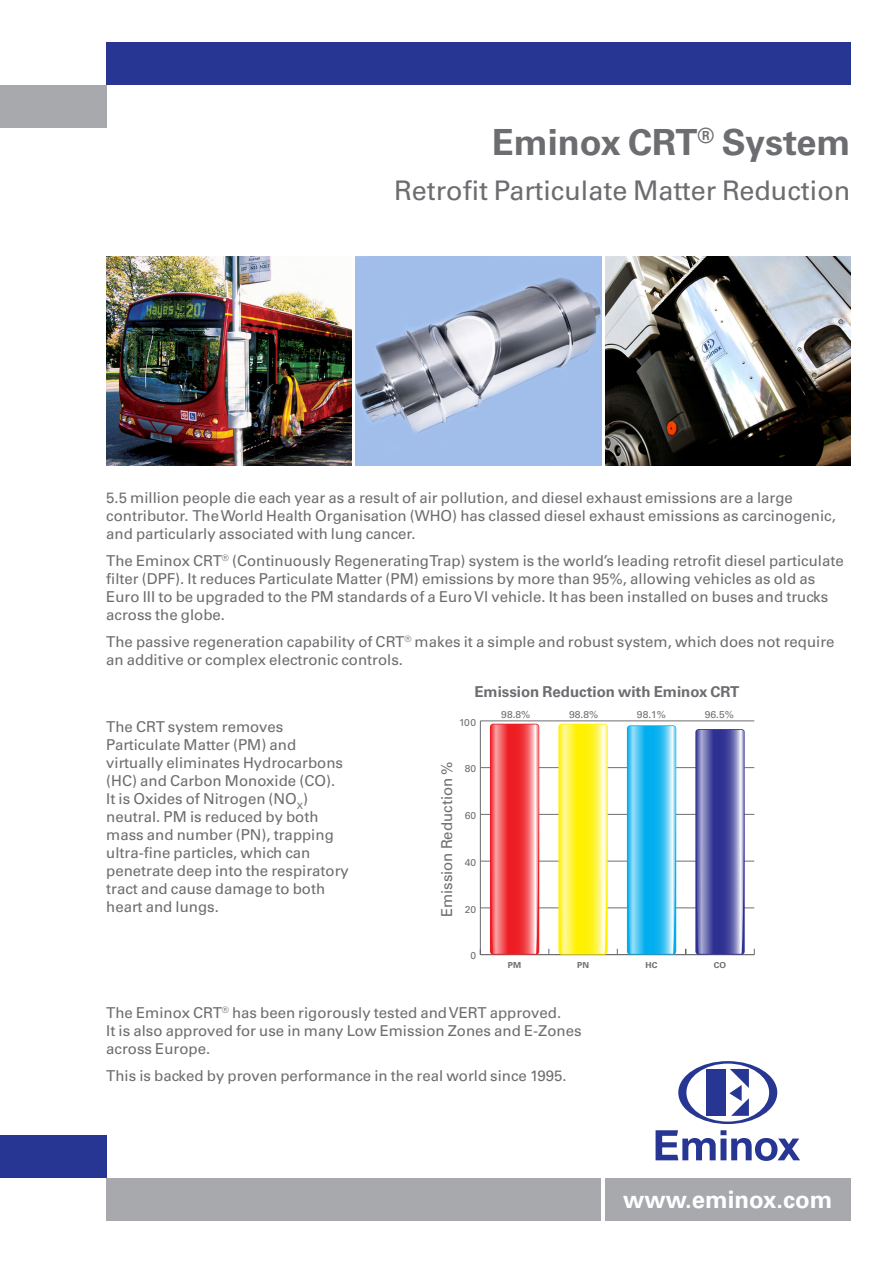
<style>
.page{position:relative;width:893px;height:1263px;background:#fff}
.page>*{position:absolute;margin:0;border:0;box-sizing:border-box;transform-origin:0 0}
.Title_01{font:700 36px "Univers";color:#6c6d70}
.Title_02{font:27px "Univers";color:#6c6d70}
.t1{font:700 24px "Univers";color:#fff}
.Main_Body_Copy{font:15px/18px "Univers";color:#6c6d70}
.Main_Body_Copy-2{font:700 15px "Univers";color:#6c6d70}
.t2{font:9.9px "Univers";color:#6c6d70}
.t3{font:700 8.25px "Univers";color:#6c6d70}
</style>
<div class="page">
<svg style="left:656px;top:1130px;width:144px;height:31px"></svg>
<svg style="left:678px;top:1061px;width:99px;height:63px"></svg>
<div style="left:605px;top:1178px;width:245px;height:42px;background:#a8a9ad"></div>
<div style="left:106px;top:1178px;width:495px;height:42px;background:#a8a9ad"></div>
<div style="left:106px;top:43px;width:744px;height:42px;background:#263692"></div>
<div style="left:0;top:85px;width:106px;height:43px;background:#a8a9ad"></div>
<div style="left:0;top:1135px;width:106px;height:43px;background:#263692"></div>
<img style="left:356px;top:256px;width:245px;height:209px">
<img style="left:605px;top:256px;width:245px;height:210px">
<img style="left:106px;top:256px;width:245px;height:209px">
<hr style="left:480px;top:721px;width:1px;height:234px;background:#6c6d70">
<hr style="left:480px;top:954px;width:274px;height:1px;background:#6c6d70">
<hr style="left:480px;top:907px;width:274px;height:1px;background:#6c6d70">
<hr style="left:480px;top:861px;width:274px;height:1px;background:#6c6d70">
<hr style="left:480px;top:814px;width:274px;height:1px;background:#6c6d70">
<hr style="left:480px;top:767px;width:274px;height:1px;background:#6c6d70">
<hr style="left:480px;top:720px;width:274px;height:1px;background:#6c6d70">
<svg style="left:490px;top:724px;width:49px;height:230px;background:#f2575c"></svg>
<svg style="left:558px;top:724px;width:50px;height:230px;background:#fef446"></svg>
<svg style="left:627px;top:726px;width:49px;height:228px;background:#42c2f2"></svg>
<svg style="left:695px;top:730px;width:50px;height:224px;background:#6768af"></svg>
<p class="Title_01" style="left:492px;top:121px;width:360px">Eminox CRT<sup>®</sup> System</p>
<p class="Title_02" style="left:394px;top:174px;width:458px">Retrofit Particulate Matter Reduction</p>
<p class="Main_Body_Copy" style="left:106px;top:489px;width:731px">5.5 million people die each year as a result of air pollution, and diesel exhaust emissions are a large contributor. The World Health Organisation (WHO) has classed diesel exhaust emissions as carcinogenic, and particularly associated with lung cancer.</p>
<p class="Main_Body_Copy" style="left:106px;top:552px;width:739px">The Eminox CRT<sup>®</sup> (Continuously Regenerating Trap) system is the world’s leading retrofit diesel particulate filter (DPF). It reduces Particulate Matter (PM) emissions by more than 95%, allowing vehicles as old as Euro III to be upgraded to the PM standards of a Euro VI vehicle. It has been installed on buses and trucks across the globe.</p>
<p class="Main_Body_Copy" style="left:106px;top:632px;width:730px">The passive regeneration capability of CRT<sup>®</sup> makes it a simple and robust system, which does not require an additive or complex electronic controls.</p>
<p class="Main_Body_Copy" style="left:106px;top:718px;width:244px">The CRT system removes<br>Particulate Matter (PM) and virtually eliminates Hydrocarbons (HC) and Carbon Monoxide (CO).<br>It is Oxides of Nitrogen (NO<sub>X</sub>) neutral. PM is reduced by both mass and number (PN), trapping ultra-fine particles, which can penetrate deep into the respiratory tract and cause damage to both heart and lungs.</p>
<p class="Main_Body_Copy-2" style="left:474px;top:683px;width:267px">Emission Reduction with Eminox CRT</p>
<p class="t2" style="left:459px;top:716px;width:18px">100</p>
<p class="Main_Body_Copy" style="left:438px;top:917px;width:157px;rotate:-90deg">Emission Reduction %</p>
<p class="t2" style="left:465px;top:763px;width:13px">80</p>
<p class="t2" style="left:465px;top:810px;width:13px">60</p>
<p class="t2" style="left:465px;top:856px;width:13px">40</p>
<p class="t2" style="left:465px;top:903px;width:13px">20</p>
<p class="t2" style="left:470px;top:950px;width:7px">0</p>
<p class="t2" style="left:501px;top:708px;width:31px">98.8%</p>
<p class="t2" style="left:569px;top:708px;width:31px">98.8%</p>
<p class="t2" style="left:637px;top:708px;width:31px">98.1%</p>
<p class="t2" style="left:705px;top:708px;width:31px">96.5%</p>
<p class="t3" style="left:508px;top:960px;width:15px">PM</p>
<p class="t3" style="left:577px;top:960px;width:13px">PN</p>
<p class="t3" style="left:646px;top:960px;width:13px">HC</p>
<p class="t3" style="left:714px;top:960px;width:14px">CO</p>
<p class="Main_Body_Copy" style="left:106px;top:1004px;width:477px">The Eminox CRT<sup>®</sup> has been rigorously tested and VERT approved.<br>It is also approved for use in many Low Emission Zones and E-Zones across Europe.</p>
<p class="Main_Body_Copy" style="left:106px;top:1066px;width:462px">This is backed by proven performance in the real world since 1995.</p>
<p class="t1" style="left:623px;top:1186px;width:211px">www.eminox.com</p>
</div>
